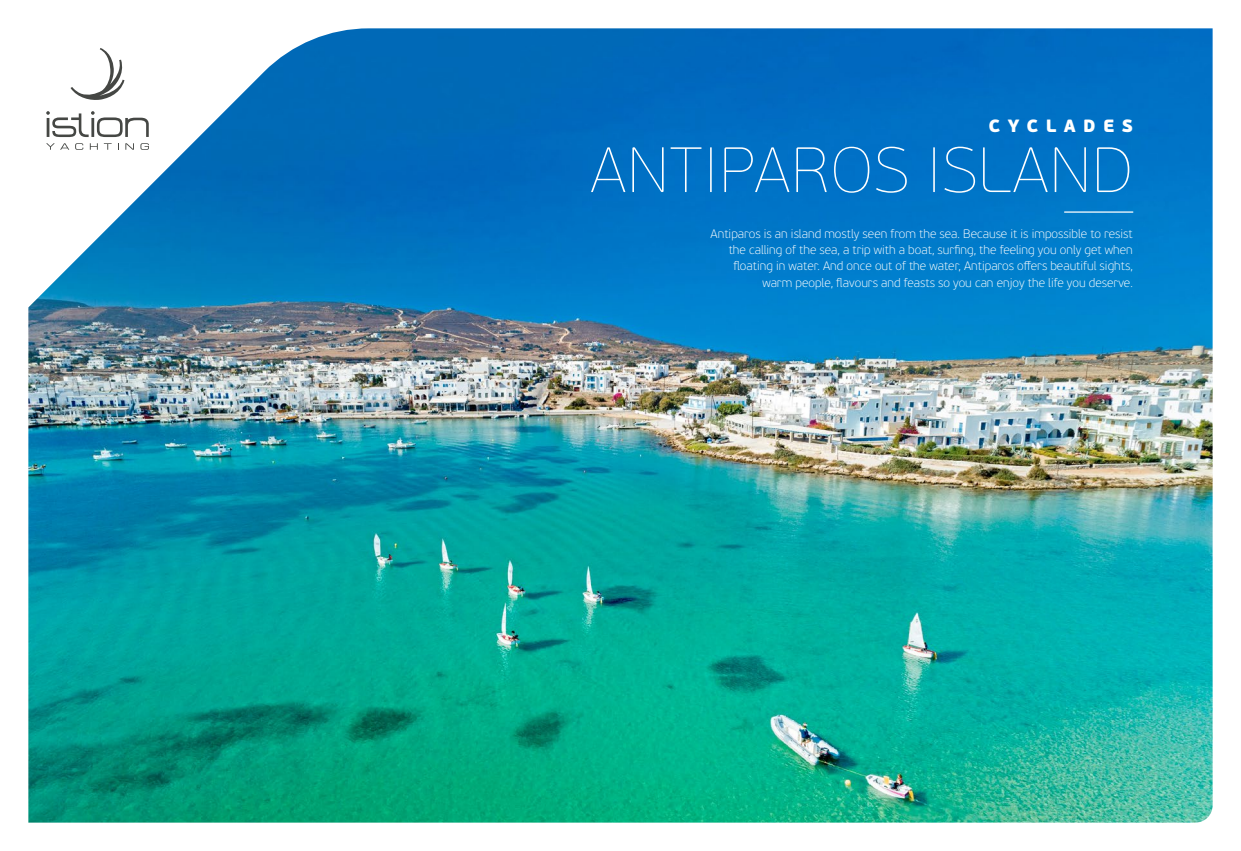
<style>
.page{position:relative;width:1241px;height:851px;background:#fff}
.page>*{position:absolute;margin:0;border:0;box-sizing:border-box;transform-origin:0 0}
.t1{font:63.75px "PF Beau Sans Pro X Thin";letter-spacing:.025em;color:#fff}
.t2{font:900 17.75px "PF Beau Sans Pro";letter-spacing:.42em;color:#fff}
.t3{font:100 12.25px/16.2px "PF Beau Sans Pro";color:#fff;text-align:right}
</style>
<div class="page">
<img style="left:28px;top:28px;width:1184px;height:794px">
<hr style="left:1064px;top:211px;width:68px;height:2px;background:#fff">
<svg style="left:70px;top:48px;width:56px;height:53px"></svg>
<svg style="left:46px;top:111px;width:103px;height:26px"></svg>
<svg style="left:46px;top:143px;width:23px;height:7px"></svg>
<svg style="left:75px;top:143px;width:8px;height:7px"></svg>
<svg style="left:90px;top:143px;width:8px;height:7px"></svg>
<svg style="left:104px;top:143px;width:8px;height:7px"></svg>
<svg style="left:125px;top:143px;width:9px;height:7px"></svg>
<svg style="left:140px;top:143px;width:9px;height:7px"></svg>
<h2 class="t2" style="left:988px;top:114px;width:146px">CYCLADES</h2>
<h1 class="t1" style="left:590px;top:134px;width:544px">ANTIPAROS ISLAND</h1>
<p class="t3" style="left:710px;top:225px;width:423px">Antiparos is an island mostly seen from the sea. Because it is impossible to resist the calling of the sea, a trip with a boat, surfing, the feeling you only get when floating in water. And once out of the water, Antiparos offers beautiful sights, warm people, flavours and feasts so you can enjoy the life you deserve.</p>
</div>
